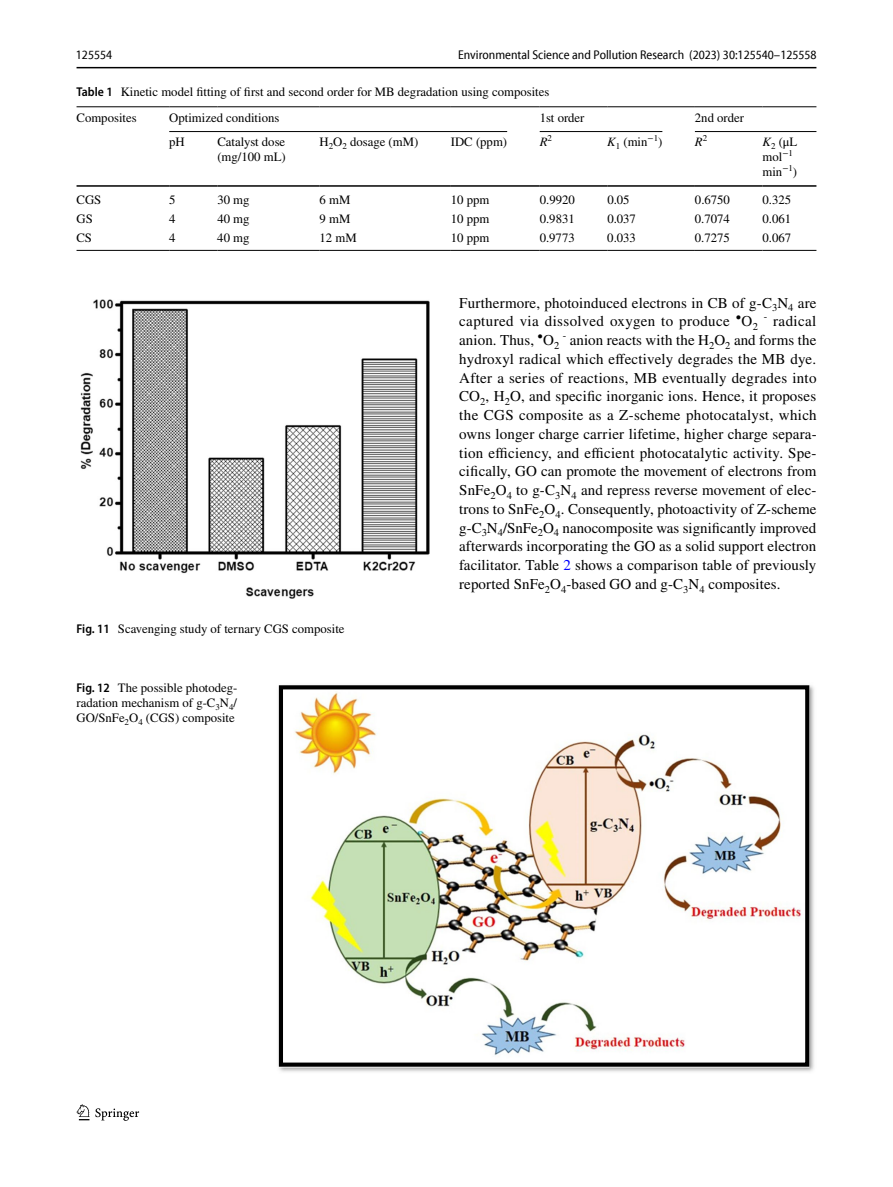
<style>
.page{position:relative;width:893px;height:1187px;background:#fff}
.page>*{position:absolute;margin:0;border:0;box-sizing:border-box;transform-origin:0 0}
.t1{font:15px/18.8px "STIX";letter-spacing:.005em;color:#000;text-align:justify}
.t2{font:12.75px/15px "STIX";color:#000}
.t3{font:semi-condensed 12.75px "Myriad Pro Unic";color:#000}
.t4{font:italic 12.75px "STIX";color:#000}
.s1{font-family:"Myriad Pro";font-weight:600;font-stretch:semi-condensed}
.s2{font-style:italic}
.s3{color:#00f}
</style>
<div class="page">
<hr style="left:77px;top:67px;width:739px;height:1px;background:#000">
<hr style="left:77px;top:106px;width:92px;height:1px;background:#000">
<hr style="left:77px;top:185px;width:92px;height:2px;background:#000">
<hr style="left:169px;top:106px;width:48px;height:1px;background:#000">
<hr style="left:217px;top:106px;width:103px;height:1px;background:#000">
<hr style="left:320px;top:106px;width:131px;height:1px;background:#000">
<hr style="left:451px;top:106px;width:89px;height:1px;background:#000">
<hr style="left:540px;top:106px;width:67px;height:1px;background:#000">
<hr style="left:607px;top:106px;width:88px;height:1px;background:#000">
<hr style="left:695px;top:106px;width:67px;height:1px;background:#000">
<hr style="left:762px;top:106px;width:54px;height:1px;background:#000">
<hr style="left:169px;top:185px;width:48px;height:2px;background:#000">
<hr style="left:217px;top:185px;width:103px;height:2px;background:#000">
<hr style="left:320px;top:185px;width:131px;height:2px;background:#000">
<hr style="left:451px;top:185px;width:89px;height:2px;background:#000">
<hr style="left:540px;top:185px;width:67px;height:2px;background:#000">
<hr style="left:607px;top:185px;width:88px;height:2px;background:#000">
<hr style="left:695px;top:185px;width:67px;height:2px;background:#000">
<hr style="left:762px;top:185px;width:54px;height:2px;background:#000">
<hr style="left:77px;top:250px;width:92px;height:1px;background:#000">
<hr style="left:169px;top:250px;width:48px;height:1px;background:#000">
<hr style="left:217px;top:250px;width:103px;height:1px;background:#000">
<hr style="left:320px;top:250px;width:131px;height:1px;background:#000">
<hr style="left:451px;top:250px;width:89px;height:1px;background:#000">
<hr style="left:540px;top:250px;width:67px;height:1px;background:#000">
<hr style="left:607px;top:250px;width:88px;height:1px;background:#000">
<hr style="left:695px;top:250px;width:67px;height:1px;background:#000">
<hr style="left:762px;top:250px;width:54px;height:1px;background:#000">
<hr style="left:169px;top:131px;width:338px;height:1px;background:#000">
<hr style="left:540px;top:131px;width:122px;height:1px;background:#000">
<hr style="left:695px;top:131px;width:121px;height:1px;background:#000">
<img style="left:81px;top:300px;width:348px;height:298px">
<img style="left:278px;top:685px;width:536px;height:387px">
<svg style="left:279px;top:685px;width:530px;height:381px"></svg>
<svg style="left:77px;top:1104px;width:12px;height:16px"></svg>
<svg style="left:95px;top:1108px;width:44px;height:12px"></svg>
<p class="t3" style="left:76px;top:50px;width:38px">125554</p>
<p class="t3" style="left:458px;top:50px;width:360px">Environmental Science and Pollution Research (2023) 30:125540–125558</p>
<p class="t2" style="left:77px;top:80px;width:474px;line-height:25.5px"><span class="s1">Table 1</span> Kinetic model fitting of first and second order for MB degradation using composites<br>Composites</p>
<p class="t2" style="left:169px;top:111px;width:112px">Optimized conditions</p>
<p class="t2" style="left:540px;top:111px;width:46px">1st order</p>
<p class="t2" style="left:695px;top:111px;width:51px">2nd order</p>
<p class="t2" style="left:169px;top:135px;width:17px">pH</p>
<p class="t2" style="left:217px;top:135px;width:70px">Catalyst dose (mg/100 mL)</p>
<p class="t2" style="left:320px;top:135px;width:100px">H<sub>2</sub>O<sub>2</sub> dosage (mM)</p>
<p class="t2" style="left:451px;top:135px;width:58px">IDC (ppm)</p>
<p class="t4" style="left:540px;top:133px;width:14px">R<sup>2</sup></p>
<p class="t2" style="left:607px;top:135px;width:57px"><span class="s2">K</span><sub>1</sub> (min<sup>−1</sup>)</p>
<p class="t4" style="left:695px;top:133px;width:14px">R<sup>2</sup></p>
<p class="t2" style="left:762px;top:135px;width:36px"><span class="s2">K</span><sub>2</sub> (μL mol<sup>−1 </sup>min<sup>−1</sup>)</p>
<p class="t2" style="left:77px;top:193px;width:26px">CGS</p>
<p class="t2" style="left:169px;top:193px;width:8px">5</p>
<p class="t2" style="left:217px;top:193px;width:34px">30 mg</p>
<p class="t2" style="left:320px;top:193px;width:32px">6 mM</p>
<p class="t2" style="left:451px;top:193px;width:40px">10 ppm</p>
<p class="t2" style="left:540px;top:193px;width:37px">0.9920</p>
<p class="t2" style="left:607px;top:193px;width:24px">0.05</p>
<p class="t2" style="left:695px;top:193px;width:37px">0.6750</p>
<p class="t2" style="left:762px;top:193px;width:30px">0.325</p>
<p class="t2" style="left:77px;top:212px;width:18px">GS</p>
<p class="t2" style="left:169px;top:212px;width:8px">4</p>
<p class="t2" style="left:217px;top:212px;width:34px">40 mg</p>
<p class="t2" style="left:320px;top:212px;width:32px">9 mM</p>
<p class="t2" style="left:451px;top:212px;width:40px">10 ppm</p>
<p class="t2" style="left:540px;top:212px;width:37px">0.9831</p>
<p class="t2" style="left:607px;top:212px;width:30px">0.037</p>
<p class="t2" style="left:695px;top:212px;width:37px">0.7074</p>
<p class="t2" style="left:762px;top:212px;width:30px">0.061</p>
<p class="t2" style="left:76px;top:231px;width:17px">CS</p>
<p class="t2" style="left:169px;top:231px;width:8px">4</p>
<p class="t2" style="left:217px;top:231px;width:34px">40 mg</p>
<p class="t2" style="left:320px;top:231px;width:39px">12 mM</p>
<p class="t2" style="left:451px;top:231px;width:40px">10 ppm</p>
<p class="t2" style="left:540px;top:231px;width:37px">0.9773</p>
<p class="t2" style="left:607px;top:231px;width:30px">0.033</p>
<p class="t2" style="left:695px;top:231px;width:37px">0.7275</p>
<p class="t2" style="left:762px;top:231px;width:30px">0.067</p>
<p class="t2" style="left:77px;top:622px;width:270px"><span class="s1">Fig. 11</span> Scavenging study of ternary CGS composite</p>
<p class="t2" style="left:77px;top:680px;width:162px;text-align:justify"><span class="s1">Fig. 12</span> The possible photodeg&shy;radation mechanism of g-C<sub>3</sub>N<sub>4</sub>/ GO/SnFe<sub>2</sub>O<sub>4</sub> (CGS) composite</p>
<p class="t1" style="left:459px;top:294px;width:359px">Furthermore, photoinduced electrons in CB of g-C<sub>3</sub>N<sub>4</sub> are captured via dissolved oxygen to produce <sup>•</sup>O<sub>2</sub> <sup>-</sup> radical anion. Thus, <sup>•</sup>O<sub>2</sub> <sup>-</sup> anion reacts with the H<sub>2</sub>O<sub>2</sub> and forms the hydroxyl radical which effectively degrades the MB dye.<br>After a series of reactions, MB eventually degrades into CO<sub>2</sub>, H<sub>2</sub>O, and specific inorganic ions. Hence, it proposes the CGS composite as a Z-scheme photocatalyst, which owns longer charge carrier lifetime, higher charge separa&shy;tion efficiency, and efficient photocatalytic activity. Spe&shy;cifically, GO can promote the movement of electrons from SnFe<sub>2</sub>O<sub>4</sub> to g-C<sub>3</sub>N<sub>4</sub> and repress reverse movement of elec&shy;trons to SnFe<sub>2</sub>O<sub>4</sub>. Consequently, photoactivity of Z-scheme g-C<sub>3</sub>N<sub>4</sub>/SnFe<sub>2</sub>O<sub>4</sub> nanocomposite was significantly improved afterwards incorporating the GO as a solid support electron facilitator. Table <span class="s3">2</span> shows a comparison table of previously reported SnFe<sub>2</sub>O<sub>4</sub>-based GO and g-C<sub>3</sub>N<sub>4</sub> composites.</p>
</div>
